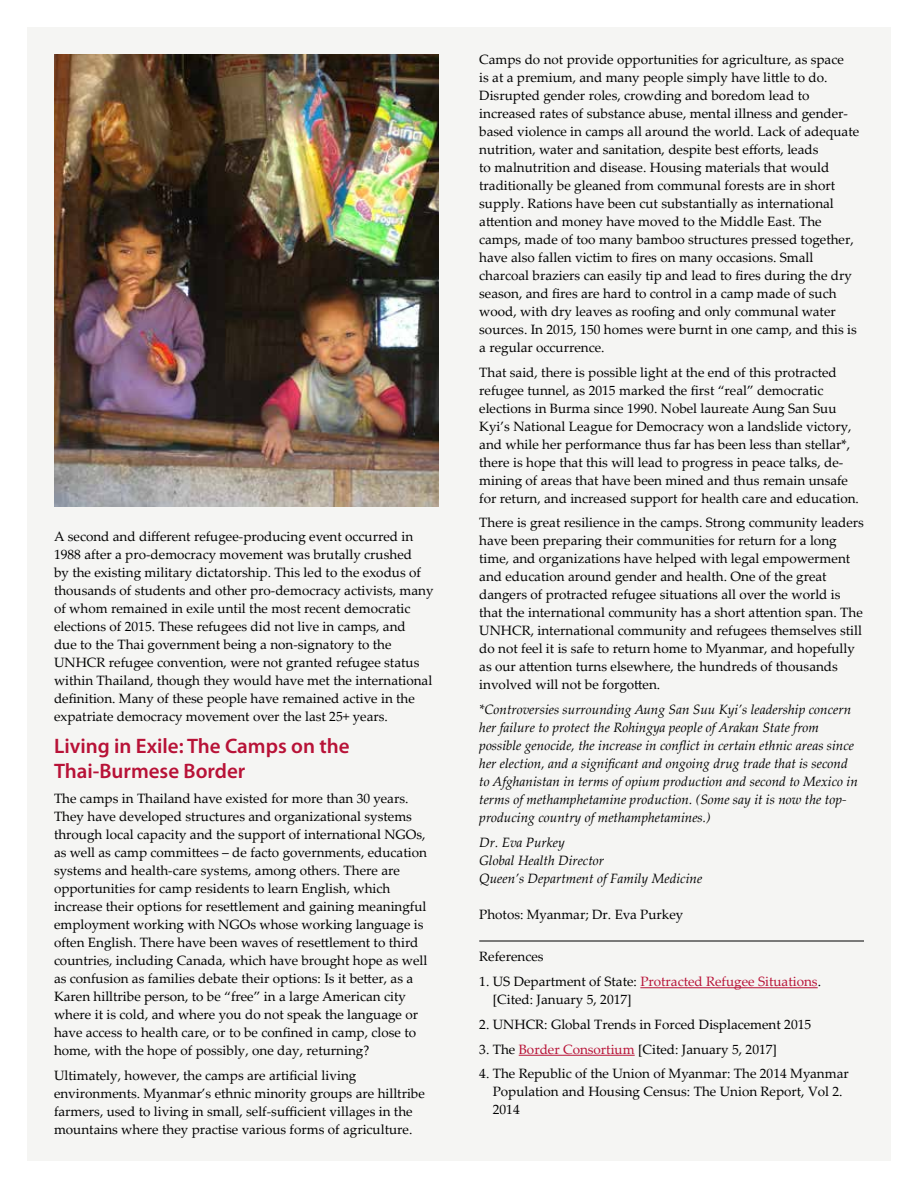
<style>
.page{position:relative;width:918px;height:1188px;background:#fff}
.page>*{position:absolute;margin:0;border:0;box-sizing:border-box;transform-origin:0 0}
.t1{font:600 21px/25.2px "Myriad Pro";color:#b81237}
.t2{font:13.5px/18px "Palatino Linotype";color:#000}
.t3{font:italic 13.5px/18px "Palatino Linotype";color:#000}
.s1{color:#b81237}
</style>
<div class="page">
<div style="left:27px;top:27px;width:864px;height:1134px;background:#f5f5f3"></div>
<hr style="left:479px;top:941px;width:385px;height:1px;background:#000">
<hr style="left:640px;top:987px;width:178px;height:1px;background:#b81237">
<hr style="left:519px;top:1055px;width:116px;height:1px;background:#b81237">
<img style="left:54px;top:54px;width:385px;height:453px">
<p class="t2" style="left:54px;top:527px;width:381px">A second and different refugee-producing event occurred in 1988 after a pro-democracy movement was brutally crushed<br>by the existing military dictatorship. This led to the exodus of thousands of students and other pro-democracy activists, many of whom remained in exile until the most recent democratic elections of 2015. These refugees did not live in camps, and<br>due to the Thai government being a non-signatory to the UNHCR refugee convention, were not granted refugee status within Thailand, though they would have met the international definition. Many of these people have remained active in the expatriate democracy movement over the last 25+ years.</p>
<h1 class="t1" style="left:54px;top:733px;width:297px">Living in Exile: The Camps on the<br>Thai-Burmese Border</h1>
<p class="t2" style="left:54px;top:789px;width:375px">The camps in Thailand have existed for more than 30 years.<br>They have developed structures and organizational systems through local capacity and the support of international NGOs, as well as camp committees – de facto governments, education systems and health-care systems, among others. There are opportunities for camp residents to learn English, which increase their options for resettlement and gaining meaningful employment working with NGOs whose working language is often English. There have been waves of resettlement to third countries, including Canada, which have brought hope as well as confusion as families debate their options: Is it better, as a Karen hilltribe person, to be “free” in a large American city where it is cold, and where you do not speak the language or have access to health care, or to be confined in camp, close to home, with the hope of possibly, one day, returning?</p>
<p class="t2" style="left:54px;top:1066px;width:372px">Ultimately, however, the camps are artificial living environments. Myanmar’s ethnic minority groups are hilltribe farmers, used to living in small, self-sufficient villages in the mountains where they practise various forms of agriculture.</p>
<p class="t2" style="left:479px;top:50px;width:382px">Camps do not provide opportunities for agriculture, as space<br>is at a premium, and many people simply have little to do.<br>Disrupted gender roles, crowding and boredom lead to increased rates of substance abuse, mental illness and gender&shy;based violence in camps all around the world. Lack of adequate nutrition, water and sanitation, despite best efforts, leads<br>to malnutrition and disease. Housing materials that would traditionally be gleaned from communal forests are in short supply. Rations have been cut substantially as international attention and money have moved to the Middle East. The camps, made of too many bamboo structures pressed together, have also fallen victim to fires on many occasions. Small charcoal braziers can easily tip and lead to fires during the dry season, and fires are hard to control in a camp made of such wood, with dry leaves as roofing and only communal water sources. In 2015, 150 homes were burnt in one camp, and this is a regular occurrence.</p>
<p class="t2" style="left:479px;top:362px;width:381px">That said, there is possible light at the end of this protracted refugee tunnel, as 2015 marked the first “real” democratic elections in Burma since 1990. Nobel laureate Aung San Suu Kyi’s National League for Democracy won a landslide victory, and while her performance thus far has been less than stellar*, there is hope that this will lead to progress in peace talks, de&shy;mining of areas that have been mined and thus remain unsafe for return, and increased support for health care and education.</p>
<p class="t2" style="left:479px;top:513px;width:386px">There is great resilience in the camps. Strong community leaders have been preparing their communities for return for a long time, and organizations have helped with legal empowerment and education around gender and health. One of the great dangers of protracted refugee situations all over the world is that the international community has a short attention span. The UNHCR, international community and refugees themselves still do not feel it is safe to return home to Myanmar, and hopefully as our attention turns elsewhere, the hundreds of thousands involved will not be forgotten.</p>
<p class="t3" style="left:479px;top:700px;width:380px">*Controversies surrounding Aung San Suu Kyi’s leadership concern her failure to protect the Rohingya people of Arakan State from possible genocide, the increase in conflict in certain ethnic areas since her election, and a significant and ongoing drug trade that is second to Afghanistan in terms of opium production and second to Mexico in terms of methamphetamine production. (Some say it is now the top&shy;producing country of methamphetamines.)</p>
<p class="t3" style="left:479px;top:833px;width:225px">Dr. Eva Purkey<br>Global Health Director<br>Queen’s Department of Family Medicine</p>
<p class="t2" style="left:479px;top:905px;width:206px">Photos: Myanmar; Dr. Eva Purkey</p>
<p class="t2" style="left:479px;top:947px;width:66px">References</p>
<p class="t2" style="left:493px;top:972px;width:330px;text-indent:-14px">1. US Department of State: <span class="s1">Protracted Refugee Situations</span>. [Cited: January 5, 2017]</p>
<p class="t2" style="left:479px;top:1015px;width:334px">2. UNHCR: Global Trends in Forced Displacement 2015</p>
<p class="t2" style="left:479px;top:1040px;width:299px">3. The <span class="s1">Border Consortium</span> [Cited: January 5, 2017]</p>
<p class="t2" style="left:493px;top:1064px;width:358px;text-indent:-14px">4. The Republic of the Union of Myanmar: The 2014 Myanmar<br>Population and Housing Census: The Union Report, Vol 2.<br>2014</p>
</div>
